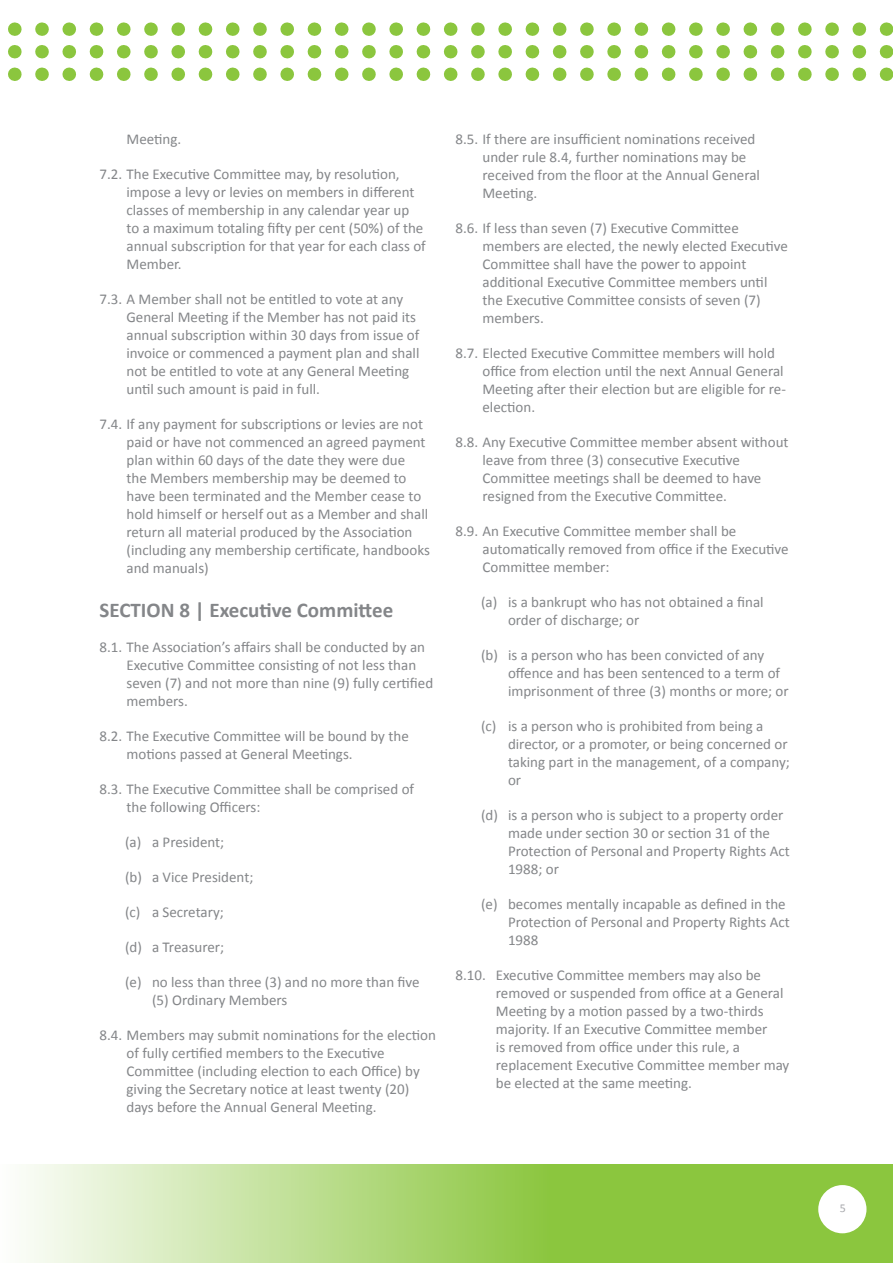
<style>
.page{position:relative;width:893px;height:1263px;background:#fff}
.page>*{position:absolute;margin:0;border:0;box-sizing:border-box;transform-origin:0 0}
.Cover_description{font:700 21px "Calibri";color:#848689}
.numbers{font:15px/18px "Calibri";color:#848689}
.letters{font:15px/18px "Calibri";color:#848689}
.numbers_EXTRA{font:15px/18px "Calibri";color:#848689}
.t1{font:12px "Calibri";color:#a8a9ad}
</style>
<div class="page">
<div style="left:0;top:1164px;width:893px;height:99px;background:#8bc63e"></div>
<svg style="left:0;top:1164px;width:521px;height:99px;background:#c7e3a2"></svg>
<div style="left:818px;top:1185px;width:48px;height:48px;background:#fff;border-radius:50%"></div>
<svg style="left:15px;top:68px;width:878px;height:13px"></svg>
<svg style="left:15px;top:22px;width:878px;height:14px"></svg>
<svg style="left:15px;top:45px;width:878px;height:13px"></svg>
<p class="numbers" style="left:126px;top:130px;width:56px">Meeting.</p>
<p class="numbers" style="left:126px;top:165px;width:301px;text-indent:-27px">7.2. The Executive Committee may, by resolution, impose a levy or levies on members in different classes of membership in any calendar year up<br>to a maximum totaling fifty per cent (50%) of the annual subscription for that year for each class of Member.</p>
<p class="numbers" style="left:126px;top:290px;width:294px;text-indent:-27px">7.3. A Member shall not be entitled to vote at any General Meeting if the Member has not paid its annual subscription within 30 days from issue of invoice or commenced a payment plan and shall not be entitled to vote at any General Meeting until such amount is paid in full.</p>
<p class="numbers" style="left:126px;top:415px;width:305px;text-indent:-27px">7.4. If any payment for subscriptions or levies are not paid or have not commenced an agreed payment plan within 60 days of the date they were due<br>the Members membership may be deemed to have been terminated and the Member cease to hold himself or herself out as a Member and shall return all material produced by the Association (including any membership certificate, handbooks and manuals)</p>
<p class="Cover_description" style="left:99px;top:597px;width:295px">SECTION 8 | Executive Committee</p>
<p class="numbers" style="left:126px;top:638px;width:308px;text-indent:-27px">8.1. The Association’s affairs shall be conducted by an Executive Committee consisting of not less than seven (7) and not more than nine (9) fully certified members.</p>
<p class="numbers" style="left:126px;top:727px;width:284px;text-indent:-27px">8.2. The Executive Committee will be bound by the motions passed at General Meetings.</p>
<p class="numbers" style="left:126px;top:780px;width:289px;text-indent:-27px">8.3. The Executive Committee shall be comprised of the following Officers:</p>
<p class="letters" style="left:125px;top:833px;width:101px">(a) a President;</p>
<p class="letters" style="left:125px;top:868px;width:130px">(b) a Vice President;</p>
<p class="letters" style="left:125px;top:903px;width:100px">(c) a Secretary;</p>
<p class="letters" style="left:125px;top:938px;width:101px">(d) a Treasurer;</p>
<p class="letters" style="left:152px;top:973px;width:269px;text-indent:-27px">(e) no less than three (3) and no more than five (5) Ordinary Members</p>
<p class="numbers" style="left:126px;top:1026px;width:311px;text-indent:-27px">8.4. Members may submit nominations for the election of fully certified members to the Executive Committee (including election to each Office) by giving the Secretary notice at least twenty (20) days before the Annual General Meeting.</p>
<p class="numbers" style="left:482px;top:130px;width:279px;text-indent:-27px">8.5. If there are insufficient nominations received under rule 8.4, further nominations may be received from the floor at the Annual General Meeting.</p>
<p class="numbers" style="left:482px;top:219px;width:307px;text-indent:-27px">8.6. If less than seven (7) Executive Committee members are elected, the newly elected Executive Committee shall have the power to appoint additional Executive Committee members until the Executive Committee consists of seven (7) members.</p>
<p class="numbers" style="left:482px;top:344px;width:305px;text-indent:-27px">8.7. Elected Executive Committee members will hold office from election until the next Annual General Meeting after their election but are eligible for re&shy;election.</p>
<p class="numbers" style="left:482px;top:433px;width:308px;text-indent:-27px">8.8. Any Executive Committee member absent without leave from three (3) consecutive Executive Committee meetings shall be deemed to have resigned from the Executive Committee.</p>
<p class="numbers" style="left:482px;top:522px;width:308px;text-indent:-27px">8.9. An Executive Committee member shall be automatically removed from office if the Executive<br>Committee member:</p>
<p class="letters" style="left:508px;top:593px;width:257px;text-indent:-27px">(a) is a bankrupt who has not obtained a final order of discharge; or</p>
<p class="letters" style="left:508px;top:646px;width:282px;text-indent:-27px">(b) is a person who has been convicted of any offence and has been sentenced to a term of imprisonment of three (3) months or more; or</p>
<p class="letters" style="left:508px;top:717px;width:283px;text-indent:-27px">(c) is a person who is prohibited from being a director, or a promoter, or being concerned or taking part in the management, of a company; or</p>
<p class="letters" style="left:508px;top:806px;width:283px;text-indent:-27px">(d) is a person who is subject to a property order made under section 30 or section 31 of the Protection of Personal and Property Rights Act 1988; or</p>
<p class="letters" style="left:508px;top:895px;width:283px;text-indent:-27px">(e) becomes mentally incapable as defined in the<br>Protection of Personal and Property Rights Act<br>1988</p>
<p class="numbers_EXTRA" style="left:496px;top:966px;width:295px;text-indent:-40px">8.10. Executive Committee members may also be removed or suspended from office at a General Meeting by a motion passed by a two-thirds majority. If an Executive Committee member<br>is removed from office under this rule, a replacement Executive Committee member may be elected at the same meeting.</p>
<p class="t1" style="left:840px;top:1201px;width:8px">5</p>
</div>
